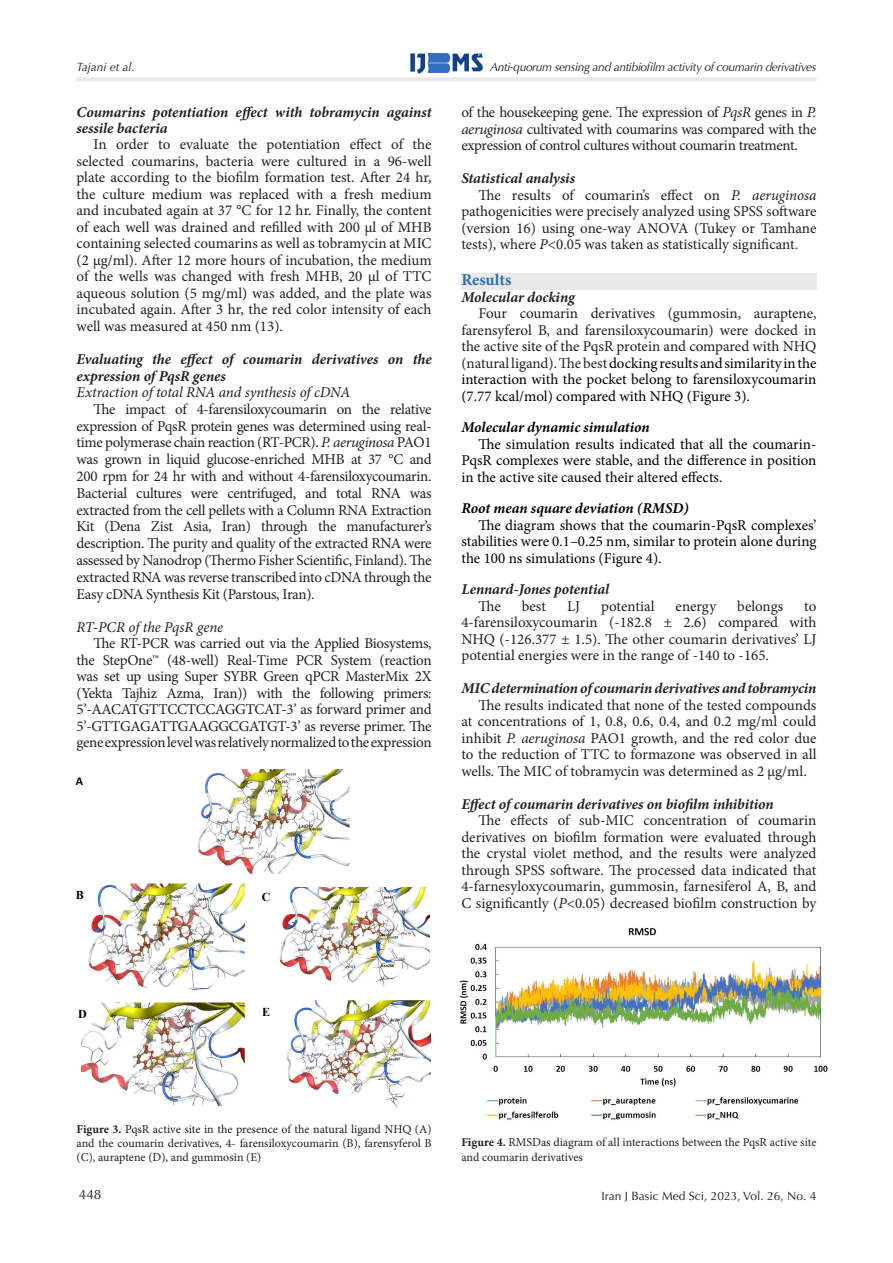
<style>
.page{position:relative;width:893px;height:1263px;background:#fff}
.page>*{position:absolute;margin:0;border:0;box-sizing:border-box;transform-origin:0 0}
.t1{font:700 16.5px "Minion Pro";color:#2d6cb5}
.t2{font:15px/16.5px "Minion Pro";letter-spacing:-.005em;color:#231f20;text-align:justify}
.t3{font:italic 700 15px/15.8px "Minion Pro";letter-spacing:-.005em;color:#231f20}
.t4{font:15px/16.5px "Minion Pro";color:#000;text-align:justify}
.t5{font:italic 15px "Minion Pro";letter-spacing:-.01em;color:#231f20}
.t6{font:italic 700 15px "Minion Pro";color:#000}
.t7{font:13.5px "Optima LT Std";color:#231f20}
.t8{font:12px/14.4px "Minion Pro";color:#231f20;text-align:justify}
.t9{font:italic 12px "Optima LT Std";letter-spacing:-.03em;color:#231f20}
.t10{font:12px "Optima LT Std";color:#231f20}
.t11{font:italic 12px "Optima LT Std";color:#231f20}
.t12{font:700 12px "Times New Roman";color:#000}
.t13{font:700 12px "Calibri";color:#000}
.s1{font-style:italic}
.s2{color:#000}
.s3{font-weight:700}
</style>
<div class="page">
<img style="left:410px;top:53px;width:74px;height:21px">
<div style="left:77px;top:77px;width:739px;height:5px;background:#e9e9e9"></div>
<div style="left:461px;top:273px;width:355px;height:17px;background:#e9e9e9"></div>
<img style="left:197px;top:769px;width:152px;height:105px">
<img style="left:88px;top:883px;width:157px;height:107px">
<img style="left:279px;top:887px;width:151px;height:100px">
<img style="left:81px;top:1002px;width:164px;height:103px">
<img style="left:286px;top:1000px;width:145px;height:107px">
<div style="left:72px;top:884px;width:19px;height:19px;background:#fff"></div>
<div style="left:72px;top:1004px;width:21px;height:19px;background:#fff"></div>
<img style="left:459px;top:927px;width:369px;height:193px">
<p class="t11" style="left:77px;top:60px;width:60px">Tajani et al.</p>
<p class="t9" style="left:490px;top:60px;width:328px">Anti-quorum sensing and antibiofilm activity of coumarin derivatives</p>
<p class="t3" style="left:77px;top:104px;width:357px">Coumarins potentiation effect with tobramycin against sessile bacteria</p>
<p class="t2" style="left:77px;top:136px;width:357px;text-indent:17px">In order to evaluate the potentiation effect of the selected coumarins, bacteria were cultured in a 96-well plate according to the biofilm formation test. After 24 hr, the culture medium was replaced with a fresh medium and incubated again at 37 °C for 12 hr. Finally, the content of each well was drained and refilled with 200 μl of MHB containing selected coumarins as well as tobramycin at MIC (2 μg/ml). After 12 more hours of incubation, the medium of the wells was changed with fresh MHB, 20 μl of TTC aqueous solution (5 mg/ml) was added, and the plate was incubated again. After 3 hr, the red color intensity of each well was measured at 450 nm (13).</p>
<p class="t3" style="left:77px;top:351px;width:357px;line-height:16.5px">Evaluating the effect of coumarin derivatives on the expression of PqsR genes</p>
<p class="t5" style="left:77px;top:382px;width:275px">Extraction of total RNA and synthesis of cDNA</p>
<p class="t2" style="left:77px;top:401px;width:357px;text-indent:17px">The impact of 4-farensiloxycoumarin on the relative expression of PqsR protein genes was determined using real&shy;time polymerase chain reaction (RT-PCR). <span class="s1">P. aeruginosa</span> PAO1 was grown in liquid glucose-enriched MHB at 37 °C and 200 rpm for 24 hr with and without 4-farensiloxycoumarin.<br>Bacterial cultures were centrifuged, and total RNA was extracted from the cell pellets with a Column RNA Extraction Kit (Dena Zist Asia, Iran) through the manufacturer’s description. The purity and quality of the extracted RNA were assessed by Nanodrop (Thermo Fisher Scientific, Finland). The extracted RNA was reverse transcribed into cDNA through the Easy cDNA Synthesis Kit (Parstous, Iran).</p>
<p class="t5" style="left:77px;top:617px;width:148px">RT-PCR of the PqsR gene</p>
<p class="t2" style="left:77px;top:635px;width:357px;text-indent:17px">The RT-PCR was carried out via the Applied Biosystems, the StepOne™ (48-well) Real-Time PCR System (reaction was set up using Super SYBR Green qPCR MasterMix 2X (Yekta Tajhiz Azma, Iran)) with the following primers:<br>5’-AACATGTTCCTCCAGGTCAT-3’ as forward primer and 5’-GTTGAGATTGAAGGCGATGT-3’ as reverse primer. The gene expression level was relatively normalized to the expression</p>
<p class="t13" style="left:76px;top:772px;width:9px">A</p>
<p class="t12" style="left:76px;top:886px;width:10px">B</p>
<p class="t12" style="left:262px;top:889px;width:10px">C</p>
<p class="t2" style="left:461px;top:104px;width:357px">of the housekeeping gene. The expression of <span class="s1">PqsR</span> genes in <span class="s1">P. aeruginosa</span> cultivated with coumarins was compared with the expression of control cultures without coumarin treatment.</p>
<p class="t3" style="left:461px;top:170px;width:115px">Statistical analysis</p>
<p class="t2" style="left:461px;top:187px;width:357px;text-indent:17px">The results of coumarin’s effect on <span class="s1">P. aeruginosa </span>pathogenicities were precisely analyzed using SPSS software (version 16) using one-way ANOVA (Tukey or Tamhane tests), where <span class="s1">P</span>&lt;0.05 was taken as statistically significant.</p>
<p class="t1" style="left:461px;top:268px;width:51px">Results</p>
<p class="t3" style="left:461px;top:289px;width:115px">Molecular docking</p>
<p class="t2" style="left:461px;top:305px;width:357px;text-indent:17px">Four coumarin derivatives (gummosin, auraptene, farensyferol B, and farensiloxycoumarin) were docked in the active site of the PqsR protein and compared with NHQ (natural ligand). The best <span class="s2">docking results and similarity in the interaction with the pocket belong to farensiloxycoumarin (7.77 kcal/mol) compared with NHQ (Figure 3).</span></p>
<p class="t6" style="left:461px;top:417px;width:190px">Molecular dynamic simulation</p>
<p class="t4" style="left:461px;top:436px;width:357px;text-indent:17px">The simulation results indicated that all the coumarin-PqsR complexes were stable, and the difference in position in the active site caused their altered effects.</p>
<p class="t6" style="left:461px;top:498px;width:229px">Root mean square deviation (RMSD)</p>
<p class="t4" style="left:461px;top:517px;width:357px;text-indent:17px">The diagram shows that the coumarin-PqsR complexes’ stabilities were 0.1–0.25 nm, similar to protein alone during the 100 ns simulations (Figure 4).</p>
<p class="t3" style="left:461px;top:581px;width:149px">Lennard-Jones potential</p>
<p class="t2" style="left:478px;top:598px;width:24px">The</p>
<p class="t2" style="left:522px;top:598px;width:26px">best</p>
<p class="t2" style="left:567px;top:598px;width:15px">LJ</p>
<p class="t2" style="left:601px;top:598px;width:55px">potential</p>
<p class="t2" style="left:676px;top:598px;width:42px">energy</p>
<p class="t2" style="left:737px;top:598px;width:47px">belongs</p>
<p class="t2" style="left:804px;top:598px;width:14px">to</p>
<p class="t2" style="left:461px;top:614px;width:357px">4-farensiloxycoumarin (-182.8 ± 2.6) compared with NHQ (-126.377 ± 1.5). The other coumarin derivatives’ LJ potential energies were in the range of -140 to -165.</p>
<p class="t3" style="left:461px;top:680px;width:357px">MIC determination of coumarin derivatives and tobramycin</p>
<p class="t2" style="left:461px;top:697px;width:357px;text-indent:17px">The results indicated that none of the tested compounds at concentrations of 1, 0.8, 0.6, 0.4, and 0.2 mg/ml could inhibit <span class="s1">P. aeruginosa</span> PAO1 growth, and the red color due to the reduction of TTC to formazone was observed in all wells. The MIC of tobramycin was determined as 2 µg/ml.</p>
<p class="t3" style="left:461px;top:796px;width:314px">Effect of coumarin derivatives on biofilm inhibition</p>
<p class="t2" style="left:461px;top:812px;width:357px;text-indent:17px">The effects of sub-MIC concentration of coumarin derivatives on biofilm formation were evaluated through the crystal violet method, and the results were analyzed through SPSS software. The processed data indicated that 4-farnesyloxycoumarin, gummosin, farnesiferol A, B, and C significantly (<span class="s1">P</span>&lt;0.05) decreased biofilm construction by</p>
<p class="t12" style="left:78px;top:1005px;width:10px">D</p>
<p class="t12" style="left:262px;top:1003px;width:10px">E</p>
<p class="t8" style="left:77px;top:1122px;width:357px"><span class="s3">Figure 3.</span> PqsR active site in the presence of the natural ligand NHQ (A) and the coumarin derivatives, 4- farensiloxycoumarin (B), farensyferol B (C), auraptene (D), and gummosin (E)</p>
<p class="t7" style="left:79px;top:1187px;width:24px">448</p>
<p class="t8" style="left:461px;top:1135px;width:357px"><span class="s3">Figure 4.</span> RMSDas diagram of all interactions between the PqsR active site and coumarin derivatives</p>
<p class="t10" style="left:602px;top:1188px;width:216px">Iran J Basic Med Sci, 2023, Vol. 26, No. 4</p>
</div>
